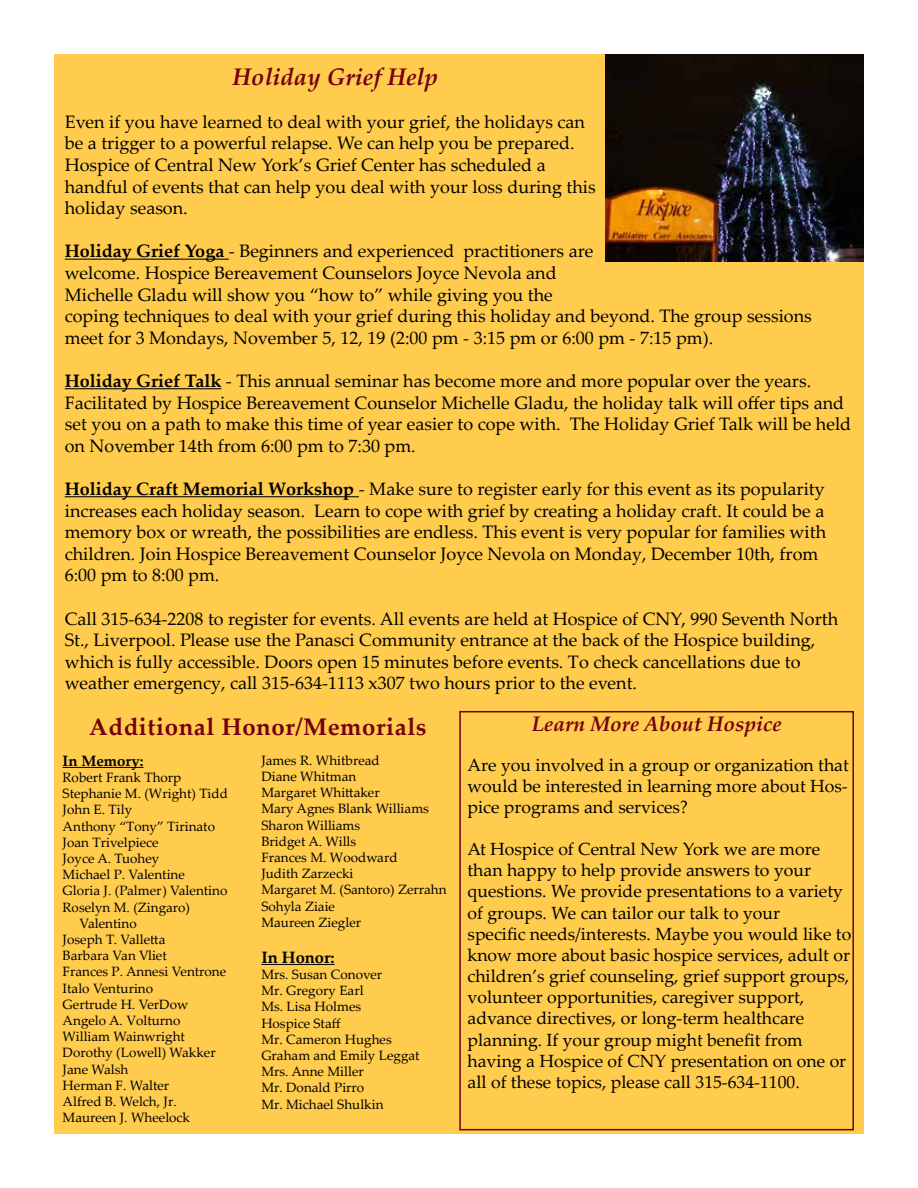
<style>
.page{position:relative;width:918px;height:1188px;background:#fff}
.page>*{position:absolute;margin:0;border:0;box-sizing:border-box;transform-origin:0 0}
.t1{font:700 24px "Palatino Linotype";letter-spacing:.025em;color:#75000e}
.t2{font:italic 700 24px "Palatino Linotype";color:#75000e}
.t3{font:italic 700 21px "Palatino Linotype";color:#75000e}
.t4{font:18px/21.6px "Palatino Linotype";color:#000}
.t5{font:17.7px/21.1px "Palatino Linotype";color:#000;text-align:justify}
.t6{font:700 16.5px "Palatino Linotype";color:#000}
.t7{font:700 15px "Palatino Linotype";color:#000}
.t8{font:13.5px/16.2px "Palatino Linotype";color:#000}
.s1{font-weight:700}
</style>
<div class="page">
<div style="left:54px;top:54px;width:810px;height:1080px;background:#ffcc4e"></div>
<img style="left:606px;top:54px;width:258px;height:208px">
<hr style="left:63px;top:767px;width:80px;height:1px;background:#000">
<div style="left:459px;top:711px;width:395px;height:419px;border:2px solid #75000e"></div>
<hr style="left:261px;top:964px;width:74px;height:1px;background:#000">
<hr style="left:65px;top:259px;width:164px;height:1px;background:#000">
<hr style="left:65px;top:388px;width:156px;height:1px;background:#000">
<hr style="left:65px;top:496px;width:294px;height:1px;background:#000">
<h1 class="t2" style="left:233px;top:59px;width:207px">Holiday Grief Help</h1>
<p class="t4" style="left:65px;top:110px;width:532px">Even if you have learned to deal with your grief, the holidays can be a trigger to a powerful relapse. We can help you be prepared.<br>Hospice of Central New York’s Grief Center has scheduled a handful of events that can help you deal with your loss during this holiday season.</p>
<p class="t4" style="left:65px;top:240px;width:749px"><span class="s1">Holiday Grief Yoga</span> - Beginners and experienced practitioners are<br>welcome. Hospice Bereavement Counselors Joyce Nevola and<br>Michelle Gladu will show you “how to” while giving you the<br>coping techniques to deal with your grief during this holiday and beyond. The group sessions meet for 3 Mondays, November 5, 12, 19 (2:00 pm - 3:15 pm or 6:00 pm - 7:15 pm).</p>
<p class="t4" style="left:65px;top:369px;width:788px"><span class="s1">Holiday Grief Talk</span> - This annual seminar has become more and more popular over the years.<br>Facilitated by Hospice Bereavement Counselor Michelle Gladu, the holiday talk will offer tips and set you on a path to make this time of year easier to cope with. The Holiday Grief Talk will be held on November 14th from 6:00 pm to 7:30 pm.</p>
<p class="t4" style="left:65px;top:477px;width:763px"><span class="s1">Holiday Craft Memorial Workshop</span> - Make sure to register early for this event as its popularity increases each holiday season. Learn to cope with grief by creating a holiday craft. It could be a memory box or wreath, the possibilities are endless. This event is very popular for families with children. Join Hospice Bereavement Counselor Joyce Nevola on Monday, December 10th, from 6:00 pm to 8:00 pm.</p>
<p class="t4" style="left:65px;top:607px;width:775px">Call 315-634-2208 to register for events. All events are held at Hospice of CNY, 990 Seventh North St., Liverpool. Please use the Panasci Community entrance at the back of the Hospice building, which is fully accessible. Doors open 15 minutes before events. To check cancellations due to weather emergency, call 315-634-1113 x307 two hours prior to the event.</p>
<h1 class="t1" style="left:89px;top:710px;width:339px">Additional Honor/Memorials</h1>
<p class="t7" style="left:63px;top:750px;width:82px">In Memory:</p>
<p class="t8" style="left:63px;top:769px;width:120px">Robert Frank Thorp</p>
<p class="t8" style="left:63px;top:785px;width:167px">Stephanie M. (Wright) Tidd</p>
<p class="t8" style="left:63px;top:801px;width:71px">John E. Tily</p>
<p class="t8" style="left:63px;top:817px;width:154px">Anthony “Tony” Tirinato</p>
<p class="t8" style="left:63px;top:834px;width:98px">Joan Trivelpiece</p>
<p class="t8" style="left:63px;top:850px;width:98px">Joyce A. Tuohey</p>
<p class="t8" style="left:63px;top:866px;width:124px">Michael P. Valentine</p>
<p class="t8" style="left:63px;top:882px;width:166px">Gloria J. (Palmer) Valentino</p>
<p class="t8" style="left:63px;top:898px;width:129px">Roselyn M. (Zingaro)</p>
<p class="t8" style="left:80px;top:915px;width:59px">Valentino</p>
<p class="t8" style="left:63px;top:931px;width:104px">Joseph T. Valletta</p>
<p class="t8" style="left:63px;top:947px;width:106px">Barbara Van Vliet</p>
<p class="t8" style="left:63px;top:963px;width:165px">Frances P. Annesi Ventrone</p>
<p class="t8" style="left:63px;top:979px;width:92px">Italo Venturino</p>
<p class="t8" style="left:63px;top:996px;width:127px">Gertrude H. VerDow</p>
<p class="t8" style="left:63px;top:1012px;width:119px">Angelo A. Volturno</p>
<p class="t8" style="left:63px;top:1028px;width:124px">William Wainwright</p>
<p class="t8" style="left:63px;top:1044px;width:155px">Dorothy (Lowell) Wakker</p>
<p class="t8" style="left:63px;top:1060px;width:67px">Jane Walsh</p>
<p class="t8" style="left:63px;top:1077px;width:108px">Herman F. Walter</p>
<p class="t8" style="left:63px;top:1093px;width:116px">Alfred B. Welch, Jr.</p>
<p class="t8" style="left:63px;top:1109px;width:129px">Maureen J. Wheelock</p>
<p class="t8" style="left:261px;top:752px;width:187px">James R. Whitbread<br>Diane Whitman<br>Margaret Whittaker<br>Mary Agnes Blank Williams<br>Sharon Williams<br>Bridget A. Wills<br>Frances M. Woodward<br>Judith Zarzecki<br>Margaret M. (Santoro) Zerrahn<br>Sohyla Ziaie<br>Maureen Ziegler</p>
<p class="t6" style="left:261px;top:945px;width:75px">In Honor:</p>
<p class="t8" style="left:261px;top:966px;width:160px">Mrs. Susan Conover<br>Mr. Gregory Earl<br>Ms. Lisa Holmes<br>Hospice Staff<br>Mr. Cameron Hughes<br>Graham and Emily Leggat<br>Mrs. Anne Miller<br>Mr. Donald Pirro<br>Mr. Michael Shulkin</p>
<p class="t3" style="left:531px;top:709px;width:252px">Learn More About Hospice</p>
<p class="t5" style="left:468px;top:753px;width:383px">Are you involved in a group or organization that would be interested in learning more about Hos&shy;pice programs and services?</p>
<p class="t5" style="left:468px;top:838px;width:385px;text-align:left">At Hospice of Central New York we are more than happy to help provide answers to your questions. We provide presentations to a variety of groups. We can tailor our talk to your<br>specific needs/interests. Maybe you would like to know more about basic hospice services, adult or children’s grief counseling, grief support groups, volunteer opportunities, caregiver support, advance directives, or long-term healthcare planning. If your group might benefit from having a Hospice of CNY presentation on one or all of these topics, please call 315-634-1100.</p>
</div>
